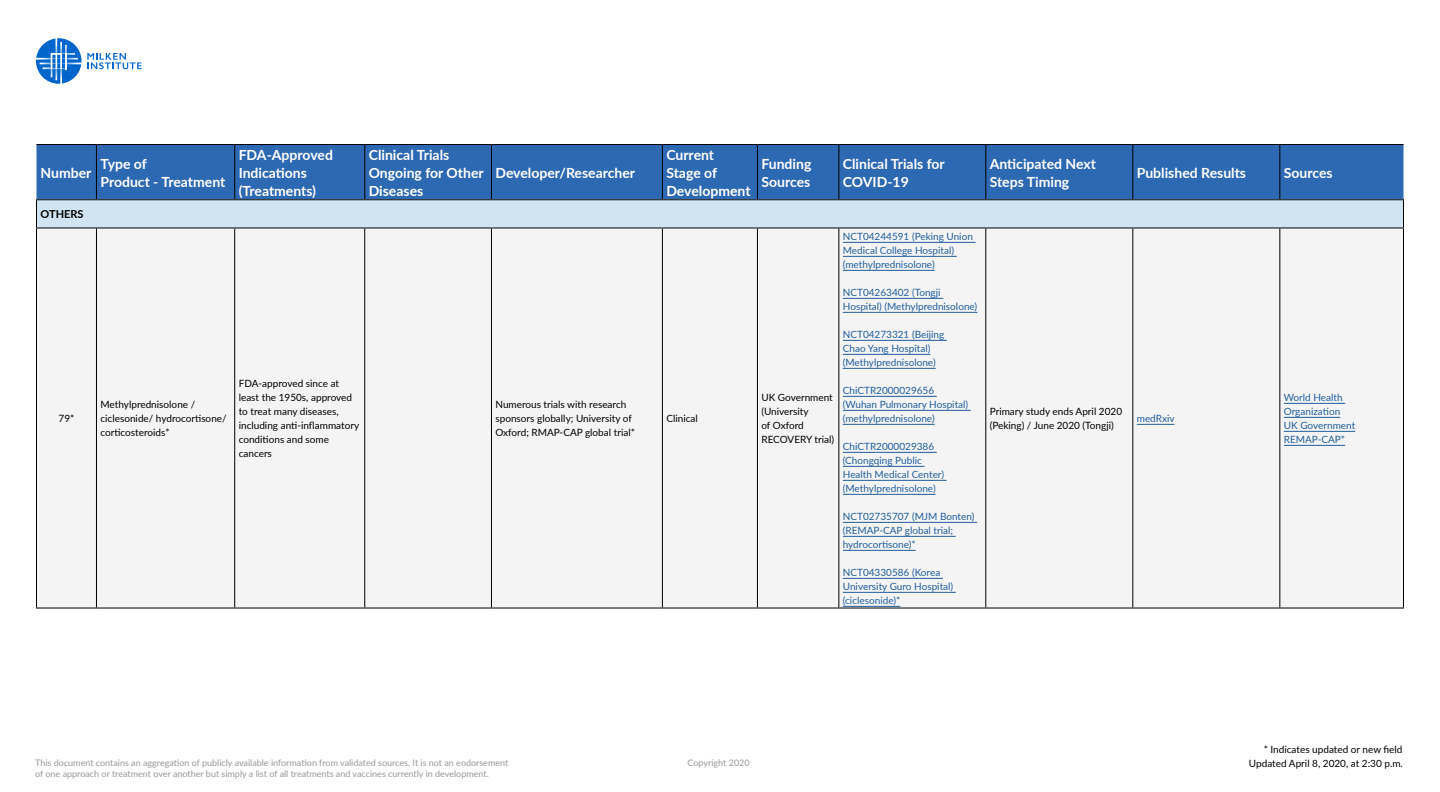
<style>
.page{position:relative;width:1440px;height:792px;background:#fff}
.page>*{position:absolute;margin:0;border:0;box-sizing:border-box;transform-origin:0 0}
.t1{font:700 14px/18px "Lato";color:#fff}
.t2{font:700 11px "Lato";color:#000}
.t3{font:10px/14px "Lato";color:#215e9e}
.t4{font:10px/14px "Lato";color:#000}
.t5{font:10px "Lato";color:#000101}
.t6{font:9px/10.8px "Lato";color:#989899}
</style>
<div class="page">
<svg style="left:36px;top:38px;width:106px;height:46px"></svg>
<div style="left:36px;top:144px;width:1368px;height:55px;background:#2d68b2"></div>
<div style="left:36px;top:200px;width:1368px;height:28px;background:#d0e5f1"></div>
<div style="left:37px;top:228px;width:1366px;height:380px;background:#f4f4f4"></div>
<hr style="left:96px;top:145px;width:1px;height:54px;background:#000">
<hr style="left:234px;top:145px;width:1px;height:54px;background:#000">
<hr style="left:364px;top:145px;width:1px;height:54px;background:#000">
<hr style="left:491px;top:145px;width:1px;height:54px;background:#000">
<hr style="left:662px;top:145px;width:1px;height:54px;background:#000">
<hr style="left:757px;top:145px;width:1px;height:54px;background:#000">
<hr style="left:838px;top:145px;width:1px;height:54px;background:#000">
<hr style="left:985px;top:145px;width:1px;height:54px;background:#000">
<hr style="left:1132px;top:145px;width:1px;height:54px;background:#000">
<hr style="left:1279px;top:145px;width:1px;height:54px;background:#000">
<svg style="left:36px;top:200px;width:1px;height:27px"></svg>
<svg style="left:1403px;top:200px;width:1px;height:27px"></svg>
<hr style="left:97px;top:227px;width:138px;height:1px;background:#000">
<hr style="left:235px;top:227px;width:130px;height:1px;background:#000">
<hr style="left:234px;top:228px;width:1px;height:380px;background:#000">
<hr style="left:365px;top:227px;width:126px;height:1px;background:#000">
<hr style="left:364px;top:228px;width:1px;height:380px;background:#000">
<hr style="left:491px;top:227px;width:171px;height:1px;background:#000">
<hr style="left:491px;top:228px;width:1px;height:380px;background:#000">
<hr style="left:662px;top:227px;width:95px;height:1px;background:#000">
<hr style="left:662px;top:228px;width:1px;height:380px;background:#000">
<hr style="left:757px;top:227px;width:82px;height:1px;background:#000">
<hr style="left:757px;top:228px;width:1px;height:380px;background:#000">
<hr style="left:839px;top:227px;width:147px;height:1px;background:#000">
<hr style="left:838px;top:228px;width:1px;height:380px;background:#000">
<hr style="left:986px;top:227px;width:147px;height:1px;background:#000">
<hr style="left:985px;top:228px;width:1px;height:380px;background:#000">
<hr style="left:1133px;top:227px;width:147px;height:1px;background:#000">
<hr style="left:1132px;top:228px;width:1px;height:380px;background:#000">
<hr style="left:1280px;top:227px;width:124px;height:1px;background:#000">
<hr style="left:1279px;top:228px;width:1px;height:380px;background:#000">
<hr style="left:1403px;top:228px;width:1px;height:380px;background:#000">
<hr style="left:36px;top:227px;width:61px;height:1px;background:#000">
<hr style="left:36px;top:228px;width:1px;height:380px;background:#000">
<hr style="left:96px;top:228px;width:1px;height:380px;background:#000">
<hr style="left:36px;top:608px;width:60px;height:1px;background:#000">
<hr style="left:96px;top:608px;width:139px;height:1px;background:#000">
<hr style="left:235px;top:608px;width:130px;height:1px;background:#000">
<hr style="left:365px;top:608px;width:126px;height:1px;background:#000">
<hr style="left:491px;top:608px;width:171px;height:1px;background:#000">
<hr style="left:662px;top:608px;width:95px;height:1px;background:#000">
<hr style="left:757px;top:608px;width:82px;height:1px;background:#000">
<hr style="left:839px;top:608px;width:147px;height:1px;background:#000">
<hr style="left:986px;top:608px;width:147px;height:1px;background:#000">
<hr style="left:1133px;top:608px;width:147px;height:1px;background:#000">
<hr style="left:1280px;top:608px;width:124px;height:1px;background:#000">
<hr style="left:36px;top:144px;width:60px;height:1px;background:#000">
<hr style="left:96px;top:144px;width:139px;height:1px;background:#000">
<hr style="left:235px;top:144px;width:130px;height:1px;background:#000">
<hr style="left:365px;top:144px;width:126px;height:1px;background:#000">
<hr style="left:491px;top:144px;width:171px;height:1px;background:#000">
<hr style="left:662px;top:144px;width:95px;height:1px;background:#000">
<hr style="left:757px;top:144px;width:82px;height:1px;background:#000">
<hr style="left:839px;top:144px;width:147px;height:1px;background:#000">
<hr style="left:986px;top:144px;width:147px;height:1px;background:#000">
<hr style="left:1133px;top:144px;width:147px;height:1px;background:#000">
<hr style="left:1280px;top:144px;width:123px;height:1px;background:#000">
<hr style="left:36px;top:199px;width:60px;height:1px;background:#000">
<hr style="left:96px;top:199px;width:139px;height:1px;background:#000">
<hr style="left:235px;top:199px;width:130px;height:1px;background:#000">
<hr style="left:365px;top:199px;width:126px;height:1px;background:#000">
<hr style="left:491px;top:199px;width:171px;height:1px;background:#000">
<hr style="left:662px;top:199px;width:95px;height:1px;background:#000">
<hr style="left:757px;top:199px;width:82px;height:1px;background:#000">
<hr style="left:839px;top:199px;width:147px;height:1px;background:#000">
<hr style="left:986px;top:199px;width:147px;height:1px;background:#000">
<hr style="left:1133px;top:199px;width:147px;height:1px;background:#000">
<hr style="left:1280px;top:199px;width:124px;height:1px;background:#000">
<hr style="left:843px;top:242px;width:133px;height:1px;background:#215e9e">
<hr style="left:843px;top:256px;width:114px;height:1px;background:#215e9e">
<hr style="left:843px;top:270px;width:92px;height:1px;background:#215e9e">
<hr style="left:843px;top:298px;width:100px;height:1px;background:#215e9e">
<hr style="left:843px;top:312px;width:134px;height:1px;background:#215e9e">
<hr style="left:843px;top:340px;width:104px;height:1px;background:#215e9e">
<hr style="left:843px;top:354px;width:87px;height:1px;background:#215e9e">
<hr style="left:843px;top:368px;width:93px;height:1px;background:#215e9e">
<hr style="left:843px;top:396px;width:94px;height:1px;background:#215e9e">
<hr style="left:843px;top:410px;width:128px;height:1px;background:#215e9e">
<hr style="left:843px;top:424px;width:92px;height:1px;background:#215e9e">
<hr style="left:843px;top:452px;width:94px;height:1px;background:#215e9e">
<hr style="left:843px;top:466px;width:82px;height:1px;background:#215e9e">
<hr style="left:843px;top:480px;width:104px;height:1px;background:#215e9e">
<hr style="left:843px;top:494px;width:93px;height:1px;background:#215e9e">
<hr style="left:843px;top:522px;width:134px;height:1px;background:#215e9e">
<hr style="left:843px;top:536px;width:113px;height:1px;background:#215e9e">
<hr style="left:843px;top:550px;width:73px;height:1px;background:#215e9e">
<hr style="left:843px;top:578px;width:100px;height:1px;background:#215e9e">
<hr style="left:843px;top:592px;width:113px;height:1px;background:#215e9e">
<hr style="left:843px;top:606px;width:57px;height:1px;background:#215e9e">
<hr style="left:1137px;top:424px;width:37px;height:1px;background:#215e9e">
<hr style="left:1284px;top:403px;width:61px;height:1px;background:#215e9e">
<hr style="left:1284px;top:417px;width:56px;height:1px;background:#215e9e">
<hr style="left:1284px;top:431px;width:71px;height:1px;background:#215e9e">
<hr style="left:1284px;top:445px;width:61px;height:1px;background:#215e9e">
<h1 class="t1" style="left:40px;top:163px;width:52px">Number</h1>
<h1 class="t1" style="left:100px;top:154px;width:126px">Type of<br>Product - Treatment</h1>
<h1 class="t1" style="left:239px;top:145px;width:96px">FDA-Approved<br>Indications (Treatments)</h1>
<h1 class="t1" style="left:369px;top:145px;width:116px">Clinical Trials<br>Ongoing for Other<br>Diseases</h1>
<p class="t2" style="left:40px;top:206px;width:45px">OTHERS</p>
<h1 class="t1" style="left:495px;top:163px;width:141px">Developer/Researcher</h1>
<p class="t4" style="left:59px;top:411px;width:17px">79*</p>
<p class="t4" style="left:100px;top:397px;width:128px">Methylprednisolone / ciclesonide/ hydrocortisone/ corticosteroids*</p>
<p class="t4" style="left:239px;top:376px;width:122px">FDA-approved since at least the 1950s, approved to treat many diseases, including anti-inflammatory conditions and some cancers</p>
<p class="t4" style="left:495px;top:397px;width:141px">Numerous trials with research sponsors globally; University of<br>Oxford; RMAP-CAP global trial*</p>
<h1 class="t1" style="left:666px;top:145px;width:86px">Current<br>Stage of<br>Development</h1>
<h1 class="t1" style="left:761px;top:154px;width:52px">Funding<br>Sources</h1>
<h1 class="t1" style="left:843px;top:154px;width:104px">Clinical Trials for<br>COVID-19</h1>
<h1 class="t1" style="left:990px;top:154px;width:108px">Anticipated Next<br>Steps Timing</h1>
<h1 class="t1" style="left:1137px;top:163px;width:111px">Published Results</h1>
<h1 class="t1" style="left:1284px;top:163px;width:50px">Sources</h1>
<p class="t4" style="left:666px;top:411px;width:33px">Clinical</p>
<p class="t4" style="left:761px;top:390px;width:74px">UK Government (University<br>of Oxford<br>RECOVERY trial)</p>
<p class="t3" style="left:843px;top:229px;width:132px">NCT04244591 (Peking Union<br>Medical College Hospital) (methylprednisolone)</p>
<p class="t3" style="left:843px;top:285px;width:136px">NCT04263402 (Tongji<br>Hospital) (Methylprednisolone)</p>
<p class="t3" style="left:843px;top:327px;width:103px">NCT04273321 (Beijing<br>Chao Yang Hospital) (Methylprednisolone)</p>
<p class="t3" style="left:843px;top:383px;width:127px">ChiCTR2000029656 (Wuhan Pulmonary Hospital) (methylprednisolone)</p>
<p class="t3" style="left:843px;top:439px;width:103px">ChiCTR2000029386 (Chongqing Public<br>Health Medical Center) (Methylprednisolone)</p>
<p class="t3" style="left:843px;top:509px;width:133px">NCT02735707 (MJM Bonten) (REMAP-CAP global trial; hydrocortisone)*</p>
<p class="t3" style="left:843px;top:565px;width:112px">NCT04330586 (Korea<br>University Guro Hospital) (ciclesonide)*</p>
<p class="t4" style="left:990px;top:404px;width:134px">Primary study ends April 2020 (Peking) / June 2020 (Tongji)</p>
<p class="t3" style="left:1137px;top:411px;width:39px">medRxiv</p>
<p class="t3" style="left:1284px;top:390px;width:73px">World Health<br>Organization<br>UK Government<br>REMAP-CAP*</p>
<p class="t6" style="left:35px;top:757px;width:475px">This document contains an aggregation of publicly available information from validated sources. It is not an endorsement of one approach or treatment over another but simply a list of all treatments and vaccines currently in development.</p>
<p class="t4" style="left:1264px;top:742px;width:140px">* Indicates updated or new field</p>
<p class="t6" style="left:688px;top:757px;width:64px">Copyright 2020</p>
<p class="t5" style="left:1249px;top:756px;width:155px">Updated April 8, 2020, at 2:30 p.m.</p>
</div>
